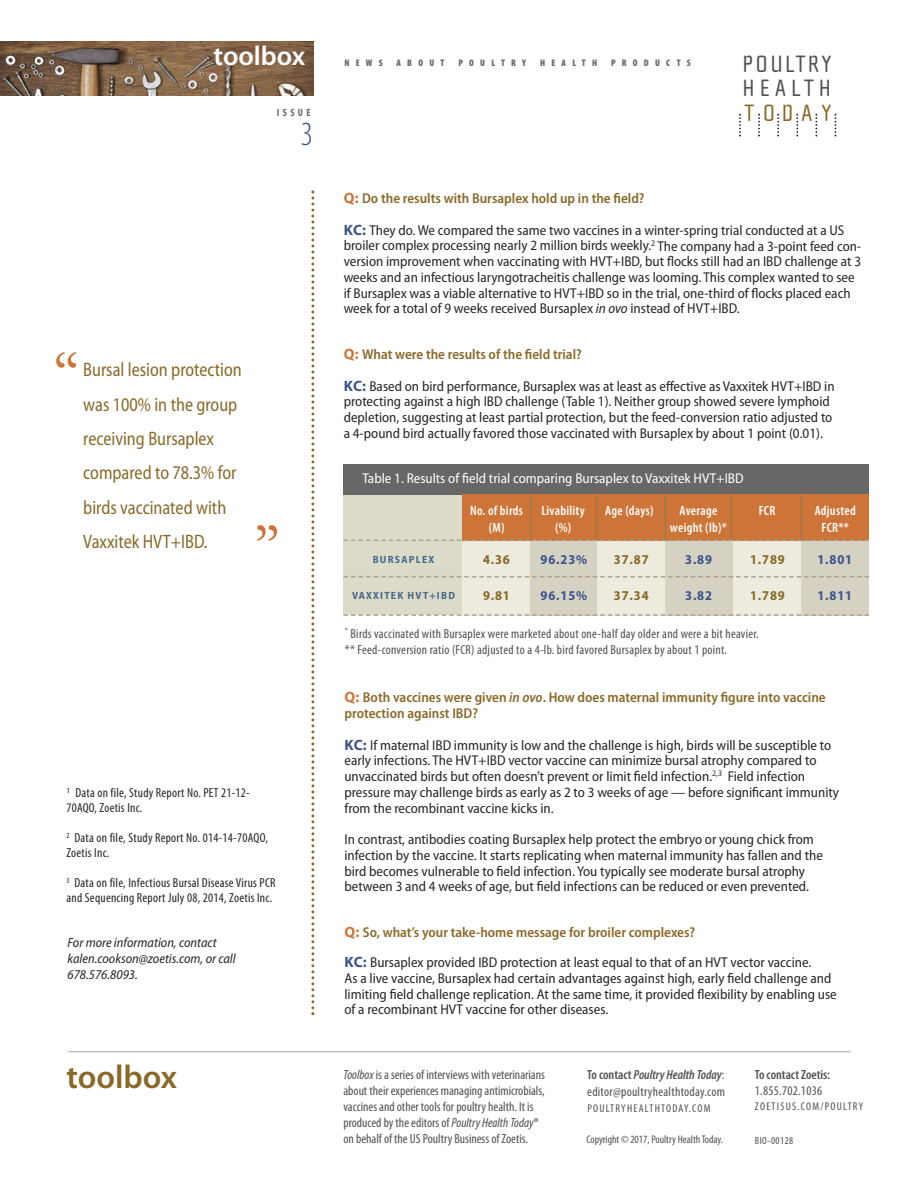
<style>
.page{position:relative;width:918px;height:1188px;background:#fff}
.page>*{position:absolute;margin:0;border:0;box-sizing:border-box;transform-origin:0 0}
.t1{font:67.65px "Adobe Garamond";color:#cd7538}
.t2{font:300 condensed 33.9px "Myriad Pro";color:#3b548b}
.t3{font:600 33px "Myriad Pro";color:#896928}
.t4{font:600 27.3px "Myriad Pro";color:#fff}
.t5{font:24.3px/24.3px "Cholla Sans";letter-spacing:.1em;color:#525152}
.t6{font:24.3px "Cholla Sans";letter-spacing:.335em;color:#896928}
.t7{font:semi-condensed 19.5px/34.5px "Myriad Pro";color:#896928;scale:.9 1}
.t8{font:semi-condensed 14.25px/15.8px "Myriad Pro";color:#272526}
.t9{font:600 semi-condensed 14.25px/15.8px "Myriad Pro";color:#896928}
.t10{font:semi-condensed 14.25px "Myriad Pro";color:#fff}
.t11{font:italic semi-condensed 13.5px/15.8px "Myriad Pro";color:#272526}
.t12{font:600 condensed 13.5px/16.5px "Myriad Pro";letter-spacing:.02em;color:#fff;text-align:center}
.t13{font:700 semi-condensed 13.5px "Myriad Pro";letter-spacing:.065em;color:#3b548b}
.t14{font:700 semi-condensed 13.5px "Myriad Pro";letter-spacing:.065em;color:#896928}
.t15{font:condensed 13.35px/15.9px "Myriad Pro";color:#525152}
.t16{font:condensed 13.35px/16.5px "Myriad Pro";letter-spacing:.02em;color:#525152}
.t17{font:600 condensed 13.35px "Myriad Pro";color:#525152}
.t18{font:condensed 13.2px/15px "Myriad Pro";letter-spacing:.02em;color:#272526}
.t19{font:condensed 13.2px/16.5px "Myriad Pro";letter-spacing:.02em;color:#525152}
.t20{font:condensed 11.25px "Myriad Pro";letter-spacing:.115em;color:#525152}
.t21{font:condensed 11.1px "Myriad Pro";color:#525152}
.t22{font:700 semi-condensed 10.5px "Myriad Pro";letter-spacing:.12em;color:#4a6889}
.t23{font:condensed 10.5px "Myriad Pro";letter-spacing:.05em;color:#525152}
.t24{font:700 condensed 10.5px "Myriad Pro";letter-spacing:.32em;color:#686767}
.t25{font:900 condensed 9.6px "Myriad Pro";letter-spacing:.655em;color:#686767}
.s1{font-weight:700;font-stretch:normal;font-size:15px;color:#cd7538}
.s2{font-weight:700;font-stretch:normal;font-size:15px;color:#3b548b}
.s3{font-style:italic}
.s4{font-weight:600;color:#896928}
.s5{font-weight:600}
.s6{font-weight:600;font-style:italic}
</style>
<div class="page">
<div style="left:344px;top:488px;width:120px;height:127px;background:#dcdbca"></div>
<svg style="left:758px;top:114px;width:2px;height:22px"></svg>
<svg style="left:777px;top:114px;width:2px;height:22px"></svg>
<svg style="left:796px;top:114px;width:2px;height:22px"></svg>
<svg style="left:815px;top:114px;width:2px;height:22px"></svg>
<svg style="left:835px;top:114px;width:1px;height:22px"></svg>
<svg style="left:739px;top:114px;width:2px;height:22px"></svg>
<hr style="left:68px;top:1052px;width:782px;height:1px;background:#a8a8a8">
<svg style="left:311px;top:190px;width:3px;height:825px"></svg>
<img style="left:0;top:41px;width:313px;height:54px">
<div style="left:344px;top:464px;width:525px;height:31px;background:#686767"></div>
<div style="left:462px;top:541px;width:68px;height:75px;background:#ecebdd"></div>
<div style="left:530px;top:541px;width:68px;height:75px;background:#d6d2c3"></div>
<div style="left:597px;top:541px;width:68px;height:75px;background:#ecebdd"></div>
<div style="left:665px;top:541px;width:68px;height:75px;background:#d6d2c3"></div>
<div style="left:733px;top:541px;width:68px;height:75px;background:#ecebdd"></div>
<div style="left:801px;top:541px;width:68px;height:75px;background:#d6d2c3"></div>
<div style="left:462px;top:494px;width:407px;height:47px;background:#cd7538"></div>
<hr style="left:531px;top:495px;width:1px;height:45px;background:#8a7952">
<hr style="left:596px;top:495px;width:1px;height:45px;background:#8a7952">
<hr style="left:665px;top:495px;width:1px;height:45px;background:#8a7952">
<hr style="left:731px;top:495px;width:1px;height:45px;background:#8a7952">
<hr style="left:801px;top:495px;width:1px;height:45px;background:#8a7952">
<svg style="left:344px;top:576px;width:525px;height:1px"></svg>
<svg style="left:344px;top:614px;width:525px;height:2px"></svg>
<svg style="left:344px;top:540px;width:525px;height:1px"></svg>
<h3 class="t4" style="left:214px;top:45px;width:93px">toolbox</h3>
<p class="t24" style="left:277px;top:109px;width:35px">ISSUE</p>
<h2 class="t2" style="left:301px;top:122px;width:14px">3</h2>
<h1 class="t1" style="left:52px;top:351px;width:29px">“</h1>
<h3 class="t7" style="left:83px;top:354px;width:178px">Bursal lesion protection was 100% in the group receiving Bursaplex compared to 78.3% for birds vaccinated with<br>Vaxxitek HVT+IBD.</h3>
<h1 class="t1" style="left:253px;top:524px;width:29px">”</h1>
<p class="t18" style="left:66px;top:786px;width:185px"><sup>1</sup> Data on file, Study Report No. PET 21-12-<br>70AQO, Zoetis Inc.</p>
<p class="t18" style="left:66px;top:831px;width:203px"><sup>2</sup> Data on file, Study Report No. 014-14-70AQO,<br>Zoetis Inc.</p>
<p class="t18" style="left:66px;top:876px;width:211px"><sup>3</sup> Data on file, Infectious Bursal Disease Virus PCR and Sequencing Report July 08, 2014, Zoetis Inc.</p>
<p class="t11" style="left:68px;top:936px;width:170px">For more information, contact kalen.cookson@zoetis.com, or call<br>678.576.8093.</p>
<p class="t25" style="left:344px;top:60px;width:40px">NEWS</p>
<p class="t25" style="left:397px;top:60px;width:50px">ABOUT</p>
<p class="t25" style="left:458px;top:60px;width:69px">POULTRY</p>
<p class="t25" style="left:540px;top:60px;width:59px">HEALTH</p>
<p class="t25" style="left:611px;top:60px;width:81px">PRODUCTS</p>
<h3 class="t5" style="left:743px;top:52px;width:90px">POULTRY<br>HEALTH</h3>
<h3 class="t6" style="left:744px;top:98px;width:89px">TODAY</h3>
<p class="t9" style="left:344px;top:192px;width:302px"><span class="s1">Q:</span> Do the results with Bursaplex hold up in the field?</p>
<p class="t8" style="left:344px;top:223px;width:519px"><span class="s2">KC:</span> They do. We compared the same two vaccines in a winter-spring trial conducted at a US broiler complex processing nearly 2 million birds weekly.<sup>2</sup> The company had a 3-point feed con&shy;version improvement when vaccinating with HVT+IBD, but flocks still had an IBD challenge at 3 weeks and an infectious laryngotracheitis challenge was looming. This complex wanted to see if Bursaplex was a viable alternative to HVT+IBD so in the trial, one-third of flocks placed each week for a total of 9 weeks received Bursaplex <span class="s3">in ovo</span> instead of HVT+IBD.</p>
<p class="t9" style="left:344px;top:348px;width:239px"><span class="s1">Q:</span> What were the results of the field trial?</p>
<p class="t8" style="left:344px;top:379px;width:492px"><span class="s2">KC:</span> Based on bird performance, Bursaplex was at least as effective as Vaxxitek HVT+IBD in protecting against a high IBD challenge (Table 1). Neither group showed severe lymphoid depletion, suggesting at least partial protection, but the feed-conversion ratio adjusted to a 4-pound bird actually favored those vaccinated with Bursaplex by about 1 point (0.01).</p>
<p class="t10" style="left:362px;top:473px;width:383px">Table 1. Results of field trial comparing Bursaplex to Vaxxitek HVT+IBD</p>
<p class="t22" style="left:373px;top:555px;width:63px">BURSAPLEX</p>
<p class="t22" style="left:352px;top:591px;width:105px">VAXXITEK HVT+IBD</p>
<p class="t12" style="left:470px;top:504px;width:54px">No. of birds (M)</p>
<p class="t12" style="left:541px;top:504px;width:45px">Livability (%)</p>
<p class="t12" style="left:605px;top:504px;width:50px">Age (days)</p>
<p class="t12" style="left:670px;top:504px;width:59px">Average weight (lb)*</p>
<p class="t12" style="left:759px;top:504px;width:18px">FCR</p>
<p class="t12" style="left:815px;top:504px;width:43px">Adjusted<br>FCR**</p>
<p class="t14" style="left:483px;top:554px;width:28px">4.36</p>
<p class="t14" style="left:483px;top:590px;width:28px">9.81</p>
<p class="t13" style="left:541px;top:554px;width:48px">96.23%</p>
<p class="t13" style="left:541px;top:590px;width:48px">96.15%</p>
<p class="t14" style="left:614px;top:554px;width:36px">37.87</p>
<p class="t14" style="left:614px;top:590px;width:36px">37.34</p>
<p class="t13" style="left:685px;top:554px;width:28px">3.89</p>
<p class="t13" style="left:685px;top:590px;width:28px">3.82</p>
<p class="t14" style="left:750px;top:554px;width:36px">1.789</p>
<p class="t14" style="left:750px;top:590px;width:36px">1.789</p>
<p class="t13" style="left:817px;top:554px;width:36px">1.801</p>
<p class="t13" style="left:817px;top:590px;width:36px">1.811</p>
<p class="t19" style="left:345px;top:626px;width:415px"><sup>*</sup> Birds vaccinated with Bursaplex were marketed about one-half day older and were a bit heavier. ** Feed-conversion ratio (FCR) adjusted to a 4-lb. bird favored Bursaplex by about 1 point.</p>
<p class="t9" style="left:344px;top:691px;width:483px"><span class="s1">Q:</span> Both vaccines were given <span class="s3">in ovo</span>. How does maternal immunity figure into vaccine protection against IBD?</p>
<p class="t8" style="left:344px;top:738px;width:496px"><span class="s2">KC:</span> If maternal IBD immunity is low and the challenge is high, birds will be susceptible to early infections. The HVT+IBD vector vaccine can minimize bursal atrophy compared to unvaccinated birds but often doesn’t prevent or limit field infection.<sup>2,3</sup> Field infection pressure may challenge birds as early as 2 to 3 weeks of age — before significant immunity from the recombinant vaccine kicks in.</p>
<p class="t8" style="left:344px;top:833px;width:480px">In contrast, antibodies coating Bursaplex help protect the embryo or young chick from infection by the vaccine. It starts replicating when maternal immunity has fallen and the bird becomes vulnerable to field infection. You typically see moderate bursal atrophy between 3 and 4 weeks of age, but field infections can be reduced or even prevented.</p>
<p class="t8" style="left:345px;top:919px;width:468px;line-height:30px"><span class="s1">Q:</span> <span class="s4">So, what’s your take-home message for broiler complexes?<br></span><span class="s2">KC:</span> Bursaplex provided IBD protection at least equal to that of an HVT vector vaccine.</p>
<p class="t8" style="left:344px;top:971px;width:494px">As a live vaccine, Bursaplex had certain advantages against high, early field challenge and limiting field challenge replication. At the same time, it provided flexibility by enabling use of a recombinant HVT vaccine for other diseases.</p>
<h3 class="t3" style="left:66px;top:1064px;width:112px">toolbox</h3>
<p class="t15" style="left:344px;top:1068px;width:203px"><span class="s3">Toolbox</span> is a series of interviews with veterinarians about their experiences managing antimicrobials, vaccines and other tools for poultry health. It is produced by the editors of <span class="s3">Poultry Health Today</span>® on behalf of the US Poultry Business of Zoetis.</p>
<p class="t16" style="left:587px;top:1067px;width:139px"><span class="s5">To contact</span> <span class="s6">Poultry Health Today</span>: editor@poultryhealthtoday.com</p>
<p class="t17" style="left:755px;top:1070px;width:77px">To contact Zoetis:</p>
<p class="t16" style="left:755px;top:1084px;width:69px">1.855.702.1036</p>
<p class="t20" style="left:755px;top:1102px;width:110px">ZOETISUS.COM/POULTRY</p>
<p class="t20" style="left:587px;top:1104px;width:125px">POULTRYHEALTHTODAY.COM</p>
<p class="t21" style="left:586px;top:1136px;width:138px">Copyright © 2017, Poultry Health Today.</p>
<p class="t23" style="left:755px;top:1137px;width:40px">BIO-00128</p>
</div>
